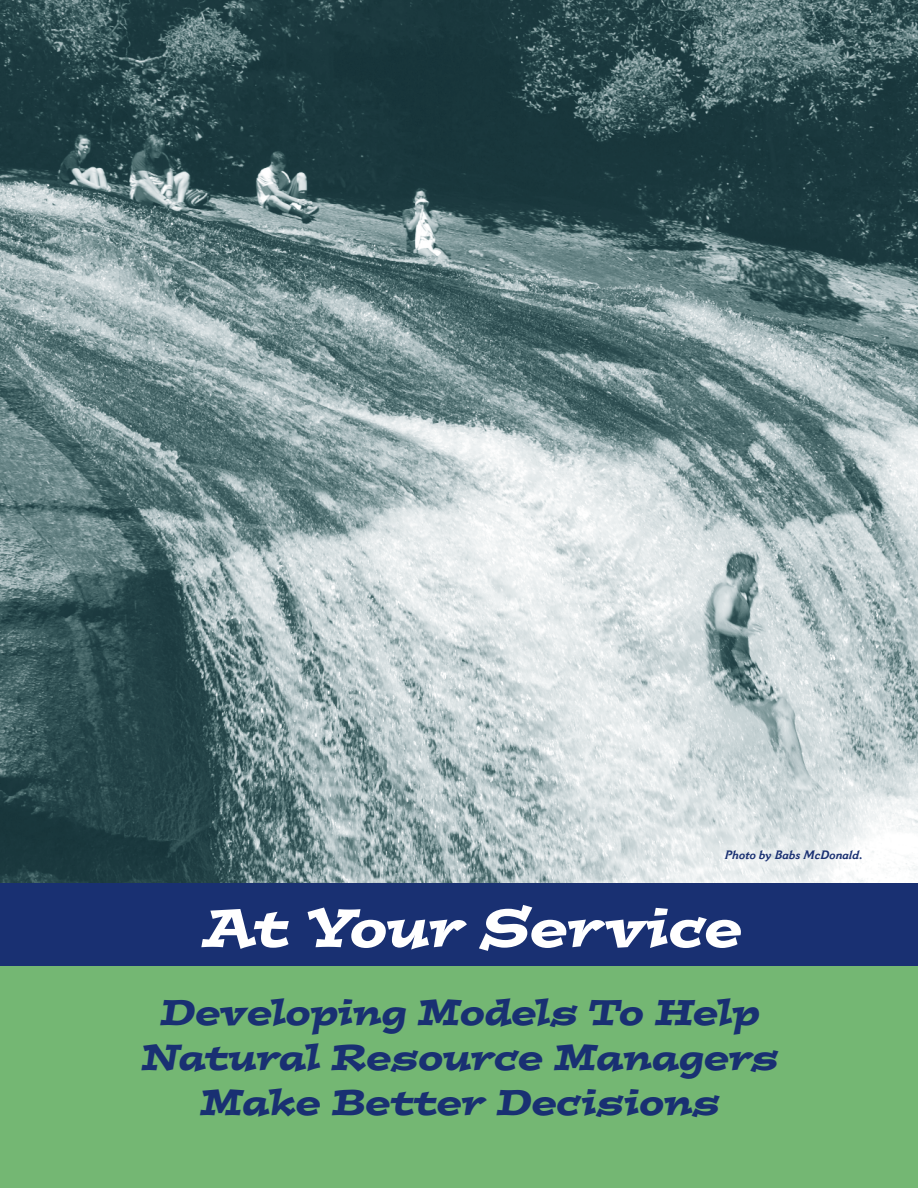
<style>
.page{position:relative;width:918px;height:1188px;background:#fff}
.page>*{position:absolute;margin:0;border:0;box-sizing:border-box;transform-origin:0 0}
.t1{font:italic 54px "Postino";letter-spacing:-.005em;color:#fff}
.t2{font:italic 36px/45px "Postino";letter-spacing:-.005em;color:#193072;text-align:center}
.t3{font:italic 700 12px "Cantoria";color:#193072}
</style>
<div class="page">
<img style="left:0;top:0;width:918px;height:883px">
<div style="left:0;top:909px;width:918px;height:279px;background:#74b773"></div>
<div style="left:0;top:883px;width:918px;height:82px;background:#193072"></div>
<p class="t3" style="left:725px;top:847px;width:140px">Photo by Babs McDonald.</p>
<h1 class="t1" style="left:203px;top:891px;width:540px">At Your Service</h1>
<p class="t2" style="left:142px;top:989px;width:638px">Developing Models To Help<br>Natural Resource Managers<br>Make Better Decisions</p>
</div>
